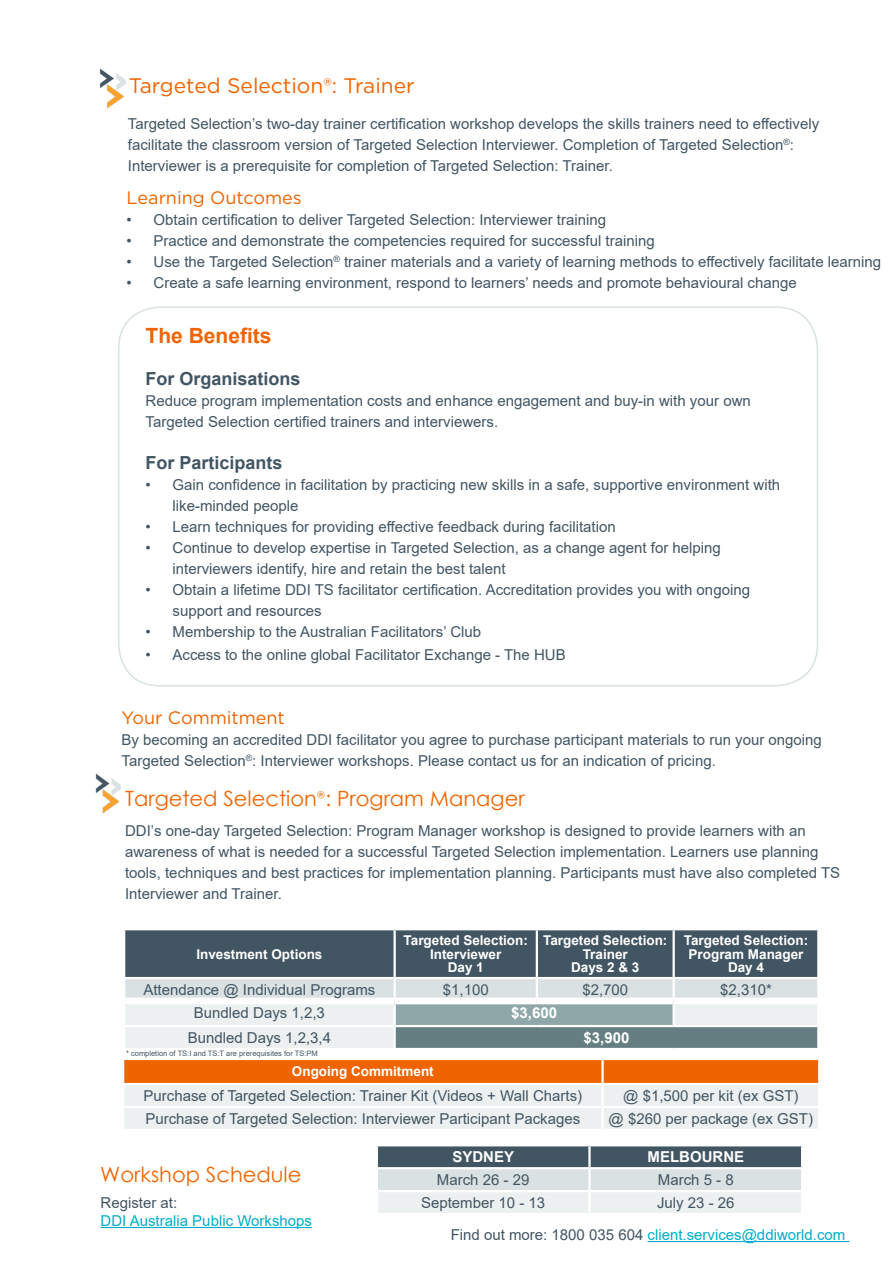
<style>
.page{position:relative;width:893px;height:1263px;background:#fff}
.page>*{position:absolute;margin:0;border:0;box-sizing:border-box;transform-origin:0 0}
.t1{font:21px "Century Gothic";color:#f06400}
.t2{font:21px "Gotham";color:#f06400}
.t3{font:700 21px "Arial";color:#f06400}
.t4{font:700 18px "Arial";color:#425563}
.t5{font:18px "Gotham";color:#f06400}
.t6{font:15px/21px "Arial";color:#425563}
.t7{font:15px "Arial";color:#00aec7}
.t8{font:700 15px "Arial";color:#fff}
.t9{font:700 13.5px/13.5px "Arial";color:#fff;text-align:center}
.t10{font:7.5px "Arial";color:#425563}
.s1{font-family:"Gotham"}
.s2{color:#425563}
</style>
<div class="page">
<hr style="left:648px;top:1241px;width:201px;height:1px;background:#00aec7">
<div style="left:118px;top:306px;width:700px;height:380px;border:2px solid #d9e1e2;border-radius:41px"></div>
<svg style="left:378px;top:1146px;width:423px;height:67px;background:#aeb8bd"></svg>
<hr style="left:588px;top:1146px;width:3px;height:21px;background:#fff">
<hr style="left:376px;top:1167px;width:213px;height:2px;background:#fff">
<hr style="left:589px;top:1167px;width:214px;height:2px;background:#fff">
<hr style="left:588px;top:1169px;width:3px;height:21px;background:#fff">
<hr style="left:376px;top:1190px;width:213px;height:2px;background:#fff">
<hr style="left:589px;top:1190px;width:214px;height:2px;background:#fff">
<hr style="left:588px;top:1192px;width:3px;height:21px;background:#fff">
<svg style="left:124px;top:929px;width:694px;height:119px;background:#8c9aa1"></svg>
<hr style="left:817px;top:979px;width:2px;height:22px;background:#fff">
<hr style="left:123px;top:1001px;width:2px;height:24px;background:#fff">
<hr style="left:394px;top:1004px;width:2px;height:21px;background:#fff">
<hr style="left:673px;top:1004px;width:2px;height:21px;background:#fff">
<hr style="left:817px;top:1001px;width:2px;height:24px;background:#fff">
<hr style="left:123px;top:1025px;width:272px;height:2px;background:#fff">
<hr style="left:123px;top:1027px;width:2px;height:21px;background:#fff">
<hr style="left:395px;top:1025px;width:142px;height:2px;background:#fff">
<hr style="left:394px;top:1027px;width:2px;height:21px;background:#fff">
<hr style="left:537px;top:1025px;width:137px;height:2px;background:#fff">
<hr style="left:674px;top:1025px;width:145px;height:2px;background:#fff">
<hr style="left:817px;top:1027px;width:2px;height:21px;background:#fff">
<div style="left:537px;top:997px;width:137px;height:7px;background:#fff"></div>
<div style="left:125px;top:997px;width:270px;height:7px;background:#fff"></div>
<div style="left:395px;top:997px;width:142px;height:7px;background:#fff"></div>
<div style="left:674px;top:997px;width:143px;height:7px;background:#fff"></div>
<svg style="left:124px;top:1060px;width:694px;height:69px;background:#edbe9b"></svg>
<hr style="left:601px;top:1060px;width:3px;height:23px;background:#fff">
<hr style="left:601px;top:1085px;width:3px;height:21px;background:#fff">
<hr style="left:122px;top:1106px;width:481px;height:2px;background:#fff">
<hr style="left:603px;top:1106px;width:217px;height:2px;background:#fff">
<hr style="left:601px;top:1108px;width:3px;height:21px;background:#fff">
<hr style="left:122px;top:1083px;width:481px;height:2px;background:#fff">
<hr style="left:603px;top:1083px;width:217px;height:2px;background:#fff">
<img style="left:99px;top:68px;width:27px;height:40px">
<img style="left:95px;top:773px;width:26px;height:40px">
<hr style="left:101px;top:1227px;width:211px;height:1px;background:#00aec7">
<p class="t2" style="left:129px;top:72px;width:287px">Targeted Selection®: Trainer</p>
<p class="t6" style="left:128px;top:113px;width:693px">Targeted Selection’s two-day trainer certification workshop develops the skills trainers need to effectively facilitate the classroom version of Targeted Selection Interviewer. Completion of Targeted Selection<sup>®</sup>:<br>Interviewer is a prerequisite for completion of Targeted Selection: Trainer.</p>
<p class="t5" style="left:127px;top:186px;width:177px">Learning Outcomes</p>
<p class="t6" style="left:127px;top:209px;width:481px">• Obtain certification to deliver Targeted Selection: Interviewer training</p>
<p class="t6" style="left:127px;top:230px;width:530px">• Practice and demonstrate the competencies required for successful training</p>
<p class="t6" style="left:127px;top:251px;width:756px">• Use the Targeted Selection<sup>®</sup> trainer materials and a variety of learning methods to effectively facilitate learning</p>
<p class="t6" style="left:127px;top:272px;width:672px">• Create a safe learning environment, respond to learners’ needs and promote behavioural change</p>
<p class="t3" style="left:146px;top:321px;width:128px">The Benefits</p>
<p class="t4" style="left:146px;top:366px;width:157px">For Organisations</p>
<p class="t6" style="left:146px;top:390px;width:607px">Reduce program implementation costs and enhance engagement and buy-in with your own<br>Targeted Selection certified trainers and interviewers.</p>
<p class="t4" style="left:146px;top:450px;width:139px">For Participants</p>
<p class="t6" style="left:172px;top:474px;width:609px;text-indent:-27px">• Gain confidence in facilitation by practicing new skills in a safe, supportive environment with like-minded people</p>
<p class="t6" style="left:146px;top:516px;width:472px">• Learn techniques for providing effective feedback during facilitation</p>
<p class="t6" style="left:172px;top:537px;width:550px;text-indent:-27px">• Continue to develop expertise in Targeted Selection, as a change agent for helping interviewers identify, hire and retain the best talent</p>
<p class="t6" style="left:172px;top:579px;width:579px;text-indent:-27px">• Obtain a lifetime DDI TS facilitator certification. Accreditation provides you with ongoing support and resources</p>
<p class="t6" style="left:146px;top:621px;width:337px">• Membership to the Australian Facilitators’ Club</p>
<p class="t6" style="left:146px;top:644px;width:422px">• Access to the online global Facilitator Exchange - The HUB</p>
<p class="t5" style="left:122px;top:706px;width:165px">Your Commitment</p>
<p class="t6" style="left:122px;top:729px;width:702px">By becoming an accredited DDI facilitator you agree to purchase participant materials to run your ongoing<br>Targeted Selection<sup>®</sup>: Interviewer workshops. Please contact us for an indication of pricing.</p>
<p class="t1" style="left:125px;top:783px;width:401px">Targeted Selection<span class="s1">®</span>: Program Manager</p>
<p class="t6" style="left:125px;top:820px;width:717px">DDI’s one-day Targeted Selection: Program Manager workshop is designed to provide learners with an awareness of what is needed for a successful Targeted Selection implementation. Learners use planning tools, techniques and best practices for implementation planning. Participants must have also completed TS Interviewer and Trainer.</p>
<p class="t9" style="left:196px;top:947px;width:128px">Investment Options</p>
<p class="t9" style="left:404px;top:934px;width:126px">Targeted Selection:<br>Interviewer<br>Day 1</p>
<p class="t9" style="left:543px;top:934px;width:126px">Targeted Selection:<br>Trainer<br>Days 2 &amp; 3</p>
<p class="t9" style="left:684px;top:934px;width:126px">Targeted Selection:<br>Program Manager<br>Day 4</p>
<p class="t6" style="left:143px;top:979px;width:233px">Attendance @ Individual Programs</p>
<p class="t6" style="left:443px;top:979px;width:47px">$1,100</p>
<p class="t6" style="left:582px;top:979px;width:47px">$2,700</p>
<p class="t6" style="left:720px;top:979px;width:53px">$2,310*</p>
<p class="t6" style="left:194px;top:1002px;width:132px">Bundled Days 1,2,3</p>
<p class="t8" style="left:511px;top:1002px;width:47px">$3,600</p>
<p class="t6" style="left:188px;top:1027px;width:145px">Bundled Days 1,2,3,4</p>
<p class="t8" style="left:584px;top:1027px;width:47px">$3,900</p>
<p class="t10" style="left:126px;top:1048px;width:193px">* completion of TS:I and TS:T are prerequisites for TS:PM</p>
<p class="t9" style="left:292px;top:1065px;width:143px">Ongoing Commitment</p>
<p class="t6" style="left:143px;top:1085px;width:440px">Purchase of Targeted Selection: Trainer Kit (Videos + Wall Charts)</p>
<p class="t6" style="left:623px;top:1085px;width:177px">@ $1,500 per kit (ex GST)</p>
<p class="t6" style="left:145px;top:1108px;width:436px">Purchase of Targeted Selection: Interviewer Participant Packages</p>
<p class="t6" style="left:609px;top:1108px;width:206px">@ $260 per package (ex GST)</p>
<p class="t1" style="left:100px;top:1160px;width:203px">Workshop Schedule</p>
<p class="t6" style="left:101px;top:1192px;width:78px">Register at:</p>
<p class="t7" style="left:101px;top:1210px;width:213px">DDI Australia Public Workshops</p>
<p class="t8" style="left:452px;top:1146px;width:63px">SYDNEY</p>
<p class="t8" style="left:647px;top:1146px;width:98px">MELBOURNE</p>
<p class="t6" style="left:437px;top:1169px;width:94px">March 26 - 29</p>
<p class="t6" style="left:658px;top:1169px;width:77px">March 5 - 8</p>
<p class="t6" style="left:421px;top:1192px;width:126px">September 10 - 13</p>
<p class="t6" style="left:657px;top:1192px;width:79px">July 23 - 26</p>
<p class="t7" style="left:451px;top:1224px;width:396px"><span class="s2">Find out more: 1800 035 604</span> client.services@ddiworld.com</p>
</div>
